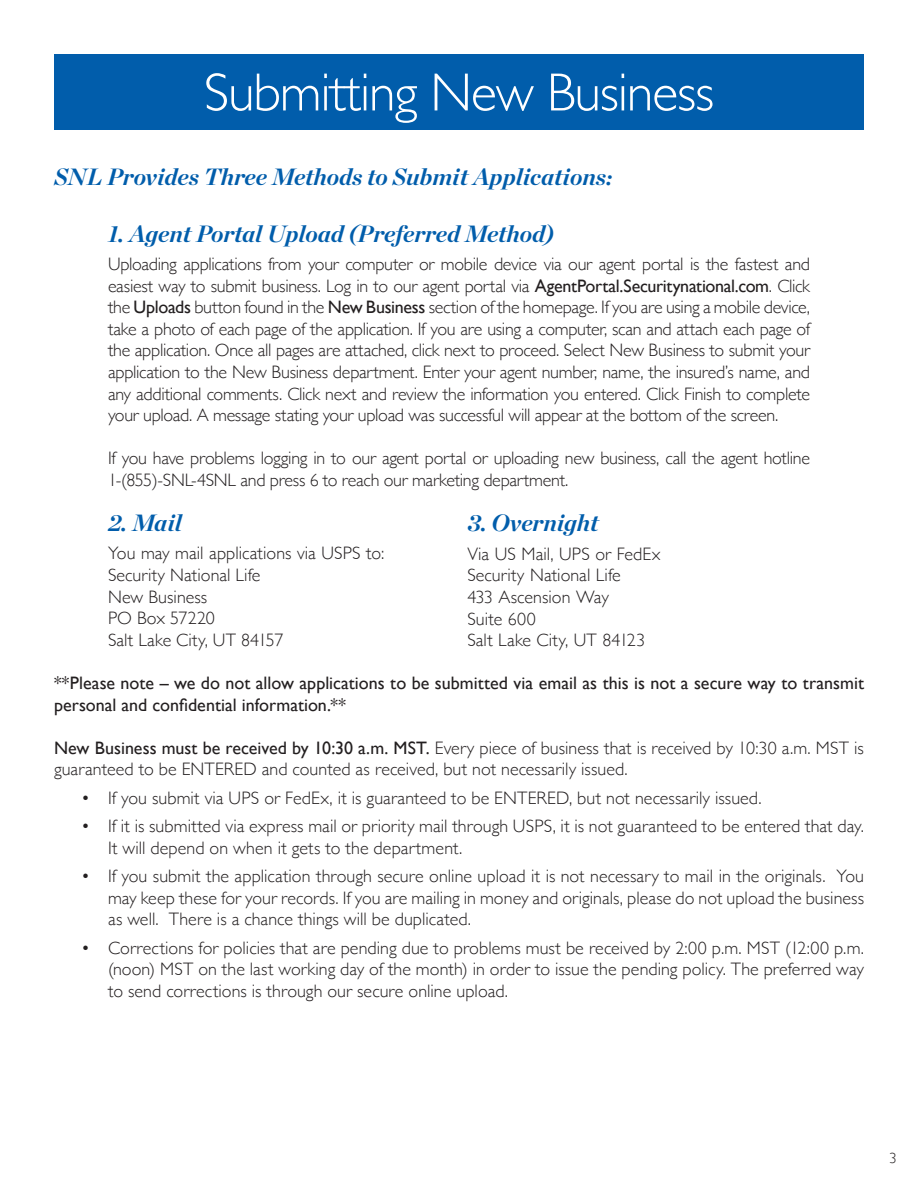
<style>
.page{position:relative;width:918px;height:1188px;background:#fff}
.page>*{position:absolute;margin:0;border:0;box-sizing:border-box;transform-origin:0 0}
.t1{font:300 54px "Gill Sans";letter-spacing:-.02em;color:#fff}
.t2{font:italic 700 23.55px "Chronicle Display";color:#015dab}
.t3{font:300 18px/21.6px "Gill Sans";color:#231f20;text-align:justify}
.t4{font:18px/21.6px "Gill Sans";color:#231f20}
.t5{font:300 15px "Gill Sans";color:#231f20}
.s1{font-weight:400}
</style>
<div class="page">
<div style="left:54px;top:54px;width:810px;height:76px;background:#015dab"></div>
<p class="t1" style="left:204px;top:50px;width:512px">Submitting New Business</p>
<p class="t2" style="left:54px;top:157px;width:560px">SNL Provides Three Methods to Submit Applications:</p>
<p class="t2" style="left:108px;top:214px;width:448px">1. Agent Portal Upload (Preferred Method)</p>
<p class="t3" style="left:108px;top:252px;width:704px">Uploading applications from your computer or mobile device via our agent portal is the fastest and easiest way to submit business. Log in to our agent portal via <span class="s1">AgentPortal.Securitynational.com</span>. Click the <span class="s1">Uploads</span> button found in the <span class="s1">New Business</span> section of the homepage. If you are using a mobile device, take a photo of each page of the application. If you are using a computer, scan and attach each page of the application. Once all pages are attached, click next to proceed. Select New Business to submit your application to the New Business department. Enter your agent number, name, the insured’s name, and any additional comments. Click next and review the information you entered. Click Finish to complete your upload. A message stating your upload was successful will appear at the bottom of the screen.</p>
<p class="t3" style="left:108px;top:447px;width:703px">If you have problems logging in to our agent portal or uploading new business, call the agent hotline<br>1-(855)-SNL-4SNL and press 6 to reach our marketing department.</p>
<p class="t2" style="left:108px;top:503px;width:75px">2. Mail</p>
<p class="t3" style="left:108px;top:542px;width:278px">You may mail applications via USPS to:</p>
<p class="t3" style="left:108px;top:564px;width:154px">Security National Life</p>
<p class="t3" style="left:108px;top:585px;width:101px">New Business</p>
<p class="t3" style="left:108px;top:607px;width:108px">PO Box 57220</p>
<p class="t3" style="left:108px;top:628px;width:177px">Salt Lake City, UT 84157</p>
<p class="t4" style="left:54px;top:672px;width:812px">**Please note – we do not allow applications to be submitted via email as this is not a secure way to transmit personal and confidential information.**</p>
<p class="t3" style="left:54px;top:736px;width:812px"><span class="s1">New Business must be received by 10:30 a.m. MST.</span> Every piece of business that is received by 10:30 a.m. MST is guaranteed to be ENTERED and counted as received, but not necessarily issued.</p>
<p class="t3" style="left:81px;top:786px;width:682px">• If you submit via UPS or FedEx, it is guaranteed to be ENTERED, but not necessarily issued.</p>
<p class="t3" style="left:108px;top:815px;width:757px;text-indent:-27px">• If it is submitted via express mail or priority mail through USPS, it is not guaranteed to be entered that day.<br>It will depend on when it gets to the department.</p>
<p class="t3" style="left:108px;top:865px;width:758px;text-indent:-27px">• If you submit the application through secure online upload it is not necessary to mail in the originals. You may keep these for your records. If you are mailing in money and originals, please do not upload the business as well. There is a chance things will be duplicated.</p>
<p class="t3" style="left:108px;top:936px;width:758px;text-indent:-27px">• Corrections for policies that are pending due to problems must be received by 2:00 p.m. MST (12:00 p.m. (noon) MST on the last working day of the month) in order to issue the pending policy. The preferred way to send corrections is through our secure online upload.</p>
<p class="t2" style="left:467px;top:503px;width:133px">3. Overnight</p>
<p class="t3" style="left:467px;top:542px;width:195px">Via US Mail, UPS or FedEx</p>
<p class="t3" style="left:467px;top:564px;width:155px">Security National Life</p>
<p class="t3" style="left:467px;top:585px;width:143px">433 Ascension Way</p>
<p class="t3" style="left:467px;top:607px;width:70px">Suite 600</p>
<p class="t3" style="left:467px;top:629px;width:179px">Salt Lake City, UT 84123</p>
<p class="t5" style="left:889px;top:1147px;width:9px">3</p>
</div>
